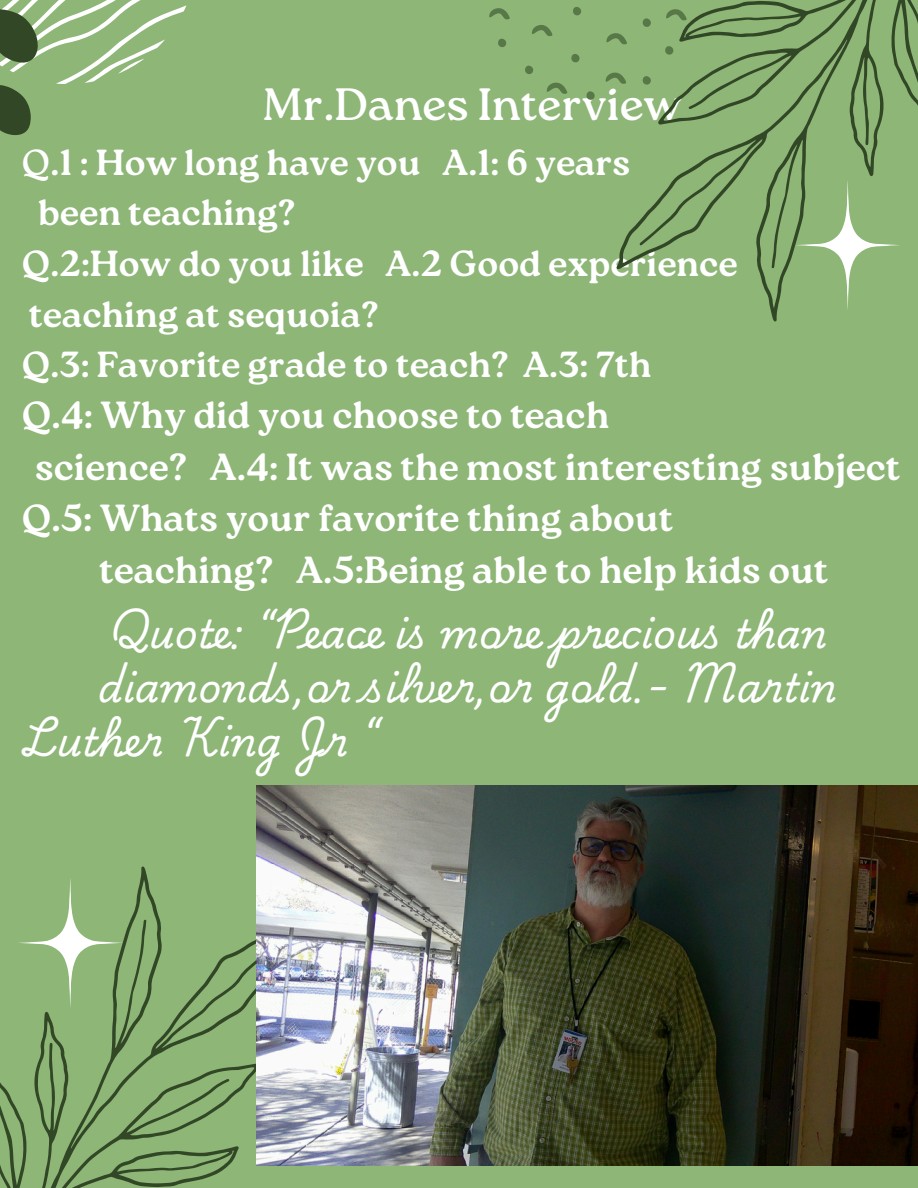
<style>
.page{position:relative;width:918px;height:1188px;background:#8db677}
.page>*{position:absolute;margin:0;border:0;box-sizing:border-box;transform-origin:0 0}
.t1{font:45.3px "Roca One";color:#fff}
.t2{font:39.3px "Playwrite US Trad";color:#fff}
.t3{font:700 37.8px "Roca Two";color:#fff}
.t4{font:700 36.3px "Roca Two";color:#fff}
.s1{font-weight:400}
</style>
<div class="page">
<svg style="left:0;top:866px;width:257px;height:322px"></svg>
<svg style="left:616px;top:0;width:302px;height:321px"></svg>
<svg style="left:0;top:0;width:187px;height:135px"></svg>
<svg style="left:532px;top:25px;width:21px;height:11px"></svg>
<svg style="left:606px;top:29px;width:22px;height:16px"></svg>
<svg style="left:571px;top:54px;width:9px;height:9px"></svg>
<svg style="left:489px;top:8px;width:21px;height:12px"></svg>
<svg style="left:605px;top:69px;width:22px;height:15px"></svg>
<svg style="left:546px;top:82px;width:22px;height:12px"></svg>
<svg style="left:616px;top:0;width:12px;height:1px"></svg>
<svg style="left:663px;top:43px;width:13px;height:13px"></svg>
<svg style="left:573px;top:7px;width:8px;height:9px"></svg>
<svg style="left:525px;top:65px;width:8px;height:9px"></svg>
<svg style="left:586px;top:91px;width:9px;height:9px"></svg>
<svg style="left:640px;top:16px;width:13px;height:12px"></svg>
<svg style="left:640px;top:73px;width:13px;height:13px"></svg>
<svg style="left:498px;top:38px;width:8px;height:9px"></svg>
<svg style="left:665px;top:5px;width:23px;height:16px"></svg>
<svg style="left:795px;top:180px;width:105px;height:131px"></svg>
<svg style="left:17px;top:877px;width:106px;height:131px"></svg>
<img style="left:257px;top:786px;width:661px;height:380px">
<p class="t1" style="left:263px;top:77px;width:421px">Mr.Danes Interview</p>
<p class="t4" style="left:22px;top:141px;width:610px"><span class="s1">Q</span>.1 : How long have you A.1: 6 years</p>
<p class="t4" style="left:38px;top:192px;width:259px">been teaching?</p>
<p class="t4" style="left:22px;top:242px;width:718px">Q.2:How do you like A.2 Good experience</p>
<p class="t4" style="left:29px;top:293px;width:351px">teaching at sequoia?</p>
<p class="t4" style="left:22px;top:343px;width:631px">Q.3: Favorite grade to teach? A.3: 7th</p>
<p class="t3" style="left:22px;top:393px;width:589px">Q.4: Why did you choose to teach</p>
<p class="t3" style="left:35px;top:444px;width:867px">science? A.4: It was the most interesting subject</p>
<p class="t3" style="left:22px;top:496px;width:653px">Q.5: Whats your favorite thing about</p>
<p class="t3" style="left:99px;top:548px;width:731px">teaching? A.5:Being able to help kids out</p>
<p class="t2" style="left:108px;top:612px;width:721px">Quote: “Peace is more precious than</p>
<p class="t2" style="left:98px;top:666px;width:740px">diamonds,or silver,or gold.- Martin</p>
<p class="t2" style="left:22px;top:720px;width:355px">Luther King Jr “</p>
</div>
